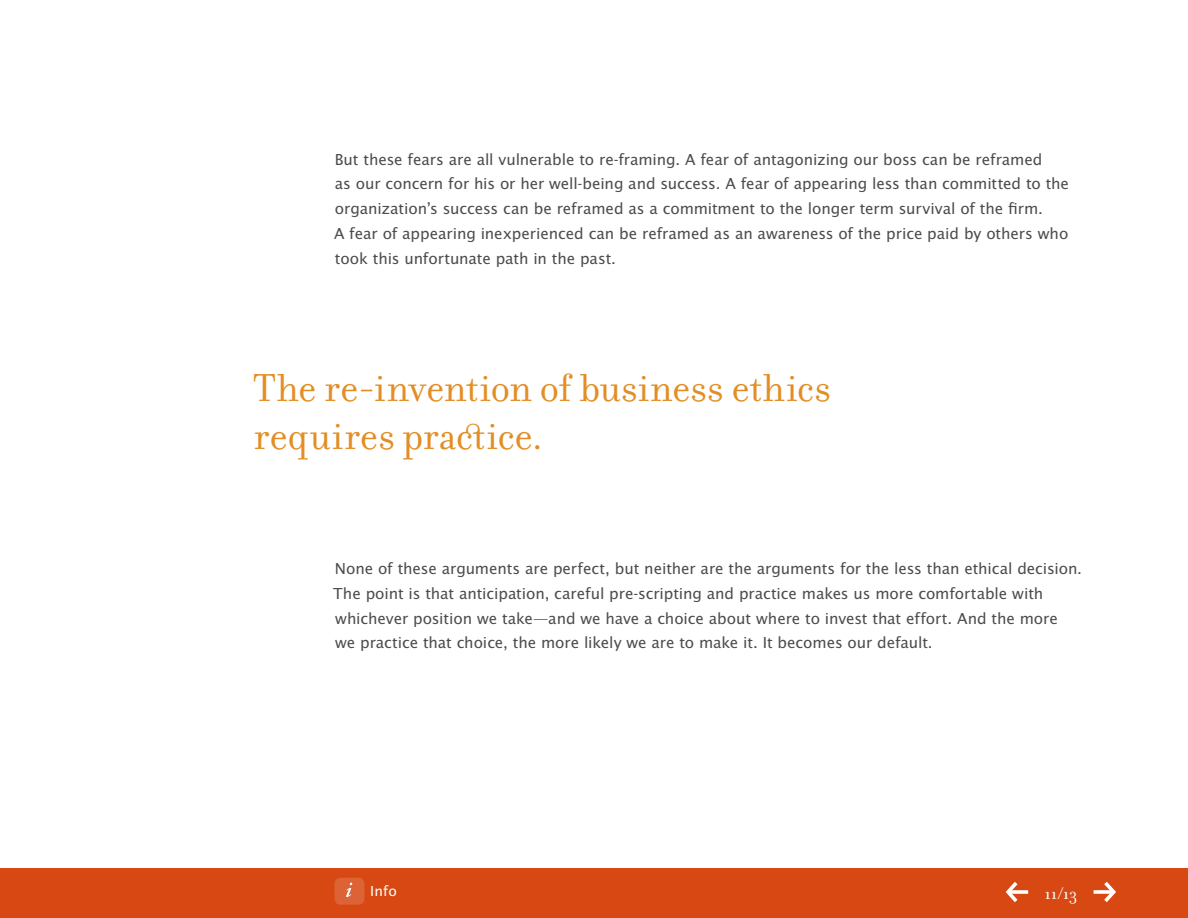
<style>
.page{position:relative;width:1188px;height:918px;background:#fff}
.page>*{position:absolute;margin:0;border:0;box-sizing:border-box;transform-origin:0 0}
.t1{font:42px/48px "Filosofia OT";color:#e28e25}
.t2{font:18px "Filosofia OT";color:#fff}
.t3{font:16.5px/24.8px "Lucida Sans EFOP";letter-spacing:-.005em;color:#4b4c4d}
.t4{font:15px "Lucida Sans EFOP";color:#fff}
</style>
<div class="page">
<div style="left:0;top:869px;width:1188px;height:49px;background:#d74812"></div>
<div style="left:334px;top:878px;width:30px;height:27px;background:#dd6336;border-radius:6px"></div>
<svg style="left:346px;top:883px;width:6px;height:14px"></svg>
<svg style="left:1006px;top:882px;width:22px;height:20px"></svg>
<svg style="left:1094px;top:882px;width:22px;height:20px"></svg>
<p class="t3" style="left:334px;top:148px;width:737px">But these fears are all vulnerable to re-framing. A fear of antagonizing our boss can be reframed<br>as our concern for his or her well-being and success. A fear of appearing less than committed to the organization’s success can be reframed as a commitment to the longer term survival of the firm.<br>A fear of appearing inexperienced can be reframed as an awareness of the price paid by others who took this unfortunate path in the past.</p>
<h1 class="t1" style="left:254px;top:364px;width:579px">The re-invention of business ethics requires practice.</h1>
<p class="t3" style="left:333px;top:557px;width:750px">None of these arguments are perfect, but neither are the arguments for the less than ethical decision.<br>The point is that anticipation, careful pre-scripting and practice makes us more comfortable with whichever position we take—and we have a choice about where to invest that effort. And the more<br>we practice that choice, the more likely we are to make it. It becomes our default.</p>
<p class="t4" style="left:370px;top:883px;width:28px">Info</p>
<p class="t2" style="left:1044px;top:884px;width:34px">11/13</p>
</div>
